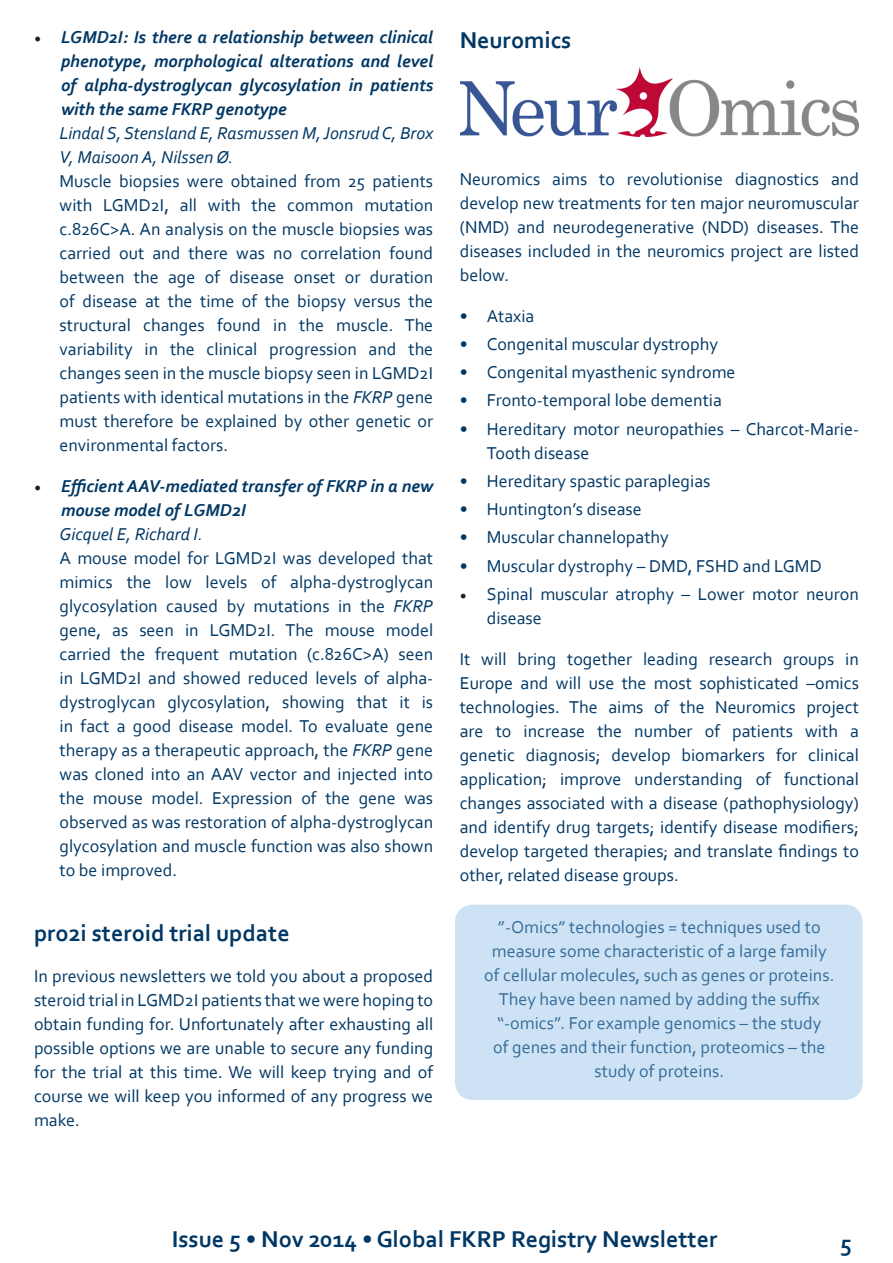
<style>
.page{position:relative;width:893px;height:1263px;background:#fff}
.page>*{position:absolute;margin:0;border:0;box-sizing:border-box;transform-origin:0 0}
.Paragraph_Style_1{font:700 24px "Corbel";color:#003764}
.Paragraph_Style_1-2{font:18px/24px "Corbel";color:#003764;text-align:justify}
.Paragraph_Style_2{font:18px/24px "Corbel";color:#003764}
.Paragraph_Style_1-3{font:italic 700 18px/24px "Corbel";color:#003764;text-align:justify}
.Paragraph_Style_1-4{font:italic 18px/24px "Corbel";color:#003764}
.s1{font-family:"Minion Pro";color:#231f20}
.s2{font-style:italic}
</style>
<div class="page">
<img style="left:460px;top:68px;width:399px;height:68px">
<div style="left:455px;top:905px;width:408px;height:195px;background:#cde2f4;border-radius:18px"></div>
<p class="Paragraph_Style_1-3" style="left:61px;top:25px;width:374px;text-indent:-27px"><span class="s1">•</span> LGMD2I: Is there a relationship between clinical phenotype, morphological alterations and level of alpha-dystroglycan glycosylation in patients with the same FKRP genotype</p>
<p class="Paragraph_Style_1-4" style="left:60px;top:121px;width:375px">Lindal S, Stensland E, Rasmussen M, Jonsrud C, Brox<br>V, Maisoon A, Nilssen Ø.</p>
<p class="Paragraph_Style_1-2" style="left:60px;top:169px;width:375px">Muscle biopsies were obtained from 25 patients with LGMD2I, all with the common mutation c.826C&gt;A. An analysis on the muscle biopsies was carried out and there was no correlation found between the age of disease onset or duration of disease at the time of the biopsy versus the structural changes found in the muscle. The variability in the clinical progression and the changes seen in the muscle biopsy seen in LGMD2I patients with identical mutations in the <span class="s2">FKRP</span> gene must therefore be explained by other genetic or environmental factors.</p>
<p class="Paragraph_Style_1-3" style="left:61px;top:474px;width:374px;text-indent:-27px"><span class="s1">•</span> Efficient AAV-mediated transfer of FKRP in a new mouse model of LGMD2I</p>
<p class="Paragraph_Style_1-4" style="left:60px;top:522px;width:145px">Gicquel E, Richard I.</p>
<p class="Paragraph_Style_1-2" style="left:60px;top:546px;width:375px">A mouse model for LGMD2I was developed that mimics the low levels of alpha-dystroglycan glycosylation caused by mutations in the <span class="s2">FKRP </span>gene, as seen in LGMD2I. The mouse model carried the frequent mutation (c.826C&gt;A) seen in LGMD2I and showed reduced levels of alpha&shy;dystroglycan glycosylation, showing that it is in fact a good disease model. To evaluate gene therapy as a therapeutic approach, the <span class="s2">FKRP</span> gene was cloned into an AAV vector and injected into the mouse model. Expression of the gene was observed as was restoration of alpha-dystroglycan glycosylation and muscle function was also shown to be improved.</p>
<p class="Paragraph_Style_1" style="left:34px;top:918px;width:257px">pro2i steroid trial update</p>
<p class="Paragraph_Style_1-2" style="left:34px;top:964px;width:401px">In previous newsletters we told you about a proposed steroid trial in LGMD2I patients that we were hoping to obtain funding for. Unfortunately after exhausting all possible options we are unable to secure any funding for the trial at this time. We will keep trying and of course we will keep you informed of any progress we make.</p>
<p class="Paragraph_Style_1" style="left:460px;top:25px;width:113px">Neuromics</p>
<p class="Paragraph_Style_1-2" style="left:460px;top:166px;width:401px">Neuromics aims to revolutionise diagnostics and develop new treatments for ten major neuromuscular (NMD) and neurodegenerative (NDD) diseases. The diseases included in the neuromics project are listed below.</p>
<p class="Paragraph_Style_2" style="left:460px;top:303px;width:76px">• Ataxia</p>
<p class="Paragraph_Style_2" style="left:460px;top:331px;width:260px">• Congenital muscular dystrophy</p>
<p class="Paragraph_Style_2" style="left:460px;top:360px;width:277px">• Congenital myasthenic syndrome</p>
<p class="Paragraph_Style_2" style="left:460px;top:388px;width:264px">• Fronto-temporal lobe dementia</p>
<p class="Paragraph_Style_2" style="left:487px;top:416px;width:374px;text-indent:-27px">• Hereditary motor neuropathies – Charcot-Marie-<br>Tooth disease</p>
<p class="Paragraph_Style_2" style="left:460px;top:468px;width:252px">• Hereditary spastic paraplegias</p>
<p class="Paragraph_Style_2" style="left:460px;top:497px;width:184px">• Huntington’s disease</p>
<p class="Paragraph_Style_2" style="left:460px;top:525px;width:211px">• Muscular channelopathy</p>
<p class="Paragraph_Style_2" style="left:460px;top:553px;width:364px">• Muscular dystrophy – DMD, FSHD and LGMD</p>
<p class="Paragraph_Style_1-2" style="left:487px;top:581px;width:374px;text-indent:-27px"><span class="s1">•</span> Spinal muscular atrophy – Lower motor neuron disease</p>
<p class="Paragraph_Style_2" style="left:460px;top:646px;width:401px;text-align:justify">It will bring together leading research groups in Europe and will use the most sophisticated –omics technologies. The aims of the Neuromics project are to increase the number of patients with a genetic diagnosis; develop biomarkers for clinical application; improve understanding of functional changes associated with a disease (pathophysiology) and identify drug targets; identify disease modifiers; develop targeted therapies; and translate findings to other, related disease groups.</p>
<p class="Paragraph_Style_1-2" style="left:484px;top:915px;width:352px;text-align:center">”-Omics” technologies = techniques used to measure some characteristic of a large family of cellular molecules, such as genes or proteins.<br>They have been named by adding the suffix “-omics”. For example genomics – the study<br>of genes and their function, proteomics – the study of proteins.</p>
<p class="Paragraph_Style_1" style="left:172px;top:1224px;width:547px">Issue 5 • Nov 2014 • Global FKRP Registry Newsletter</p>
<p class="Paragraph_Style_1" style="left:840px;top:1228px;width:13px">5</p>
</div>
